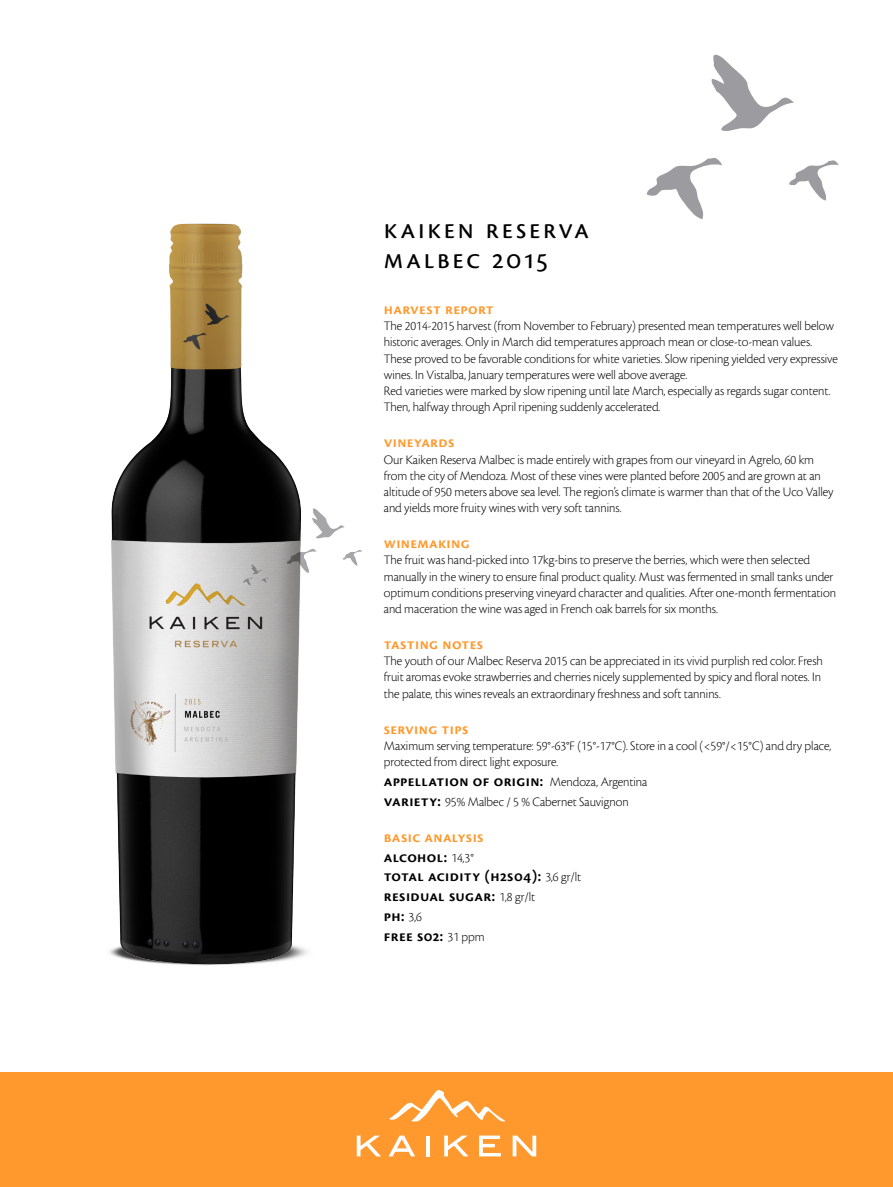
<style>
.page{position:relative;width:893px;height:1187px;background:#fff}
.page>*{position:absolute;margin:0;border:0;box-sizing:border-box;transform-origin:0 0}
.t1{font:30px/30px "Cronos MM SC 408 11";letter-spacing:.095em;color:#000}
.t2{font:16.5px/19.8px "Cronos MM SC 574 11";letter-spacing:.025em;color:#000}
.t3{font:16.5px "Cronos MM SC 574 11";letter-spacing:.025em;color:#ff992e}
.t4{font:13.5px/16.2px "Cronos MM 250 72";color:#000}
.s1{font-family:"Cronos MM 250 72";font-size:13.5px}
.s2{font-family:"Cronos MM SC 574 11";font-size:16.5px}
.s3{color:#ff992e}
</style>
<div class="page">
<svg style="left:711px;top:55px;width:83px;height:76px"></svg>
<svg style="left:647px;top:158px;width:75px;height:61px"></svg>
<svg style="left:789px;top:160px;width:49px;height:41px"></svg>
<img style="left:109px;top:223px;width:248px;height:742px">
<svg style="left:312px;top:508px;width:33px;height:31px"></svg>
<svg style="left:287px;top:548px;width:29px;height:25px"></svg>
<svg style="left:343px;top:549px;width:19px;height:16px"></svg>
<div style="left:0;top:1072px;width:893px;height:114px;background:#ff992e"></div>
<svg style="left:357px;top:1135px;width:24px;height:21px"></svg>
<svg style="left:389px;top:1135px;width:26px;height:21px"></svg>
<hr style="left:426px;top:1135px;width:4px;height:21px;background:#fff">
<svg style="left:444px;top:1135px;width:24px;height:21px"></svg>
<svg style="left:479px;top:1135px;width:22px;height:21px"></svg>
<svg style="left:513px;top:1135px;width:23px;height:21px"></svg>
<svg style="left:389px;top:1090px;width:116px;height:31px"></svg>
<h1 class="t1" style="left:384px;top:214px;width:206px">kaiken reserva malbec 2015</h1>
<p class="t3" style="left:384px;top:300px;width:111px">harvest report</p>
<p class="t4" style="left:384px;top:318px;width:456px">The 2014-2015 harvest (from November to February) presented mean temperatures well below historic averages. Only in March did temperatures approach mean or close-to-mean values.<br>These proved to be favorable conditions for white varieties. Slow ripening yielded very expressive wines. In Vistalba, January temperatures were well above average.<br>Red varieties were marked by slow ripening until late March, especially as regards sugar content.<br>Then, halfway through April ripening suddenly accelerated.</p>
<p class="t3" style="left:384px;top:433px;width:72px">vineyards</p>
<p class="t4" style="left:384px;top:451px;width:451px">Our Kaiken Reserva Malbec is made entirely with grapes from our vineyard in Agrelo, 60 km from the city of Mendoza. Most of these vines were planted before 2005 and are grown at an altitude of 950 meters above sea level. The region’s climate is warmer than that of the Uco Valley and yields more fruity wines with very soft tannins.</p>
<p class="t3" style="left:384px;top:534px;width:87px">winemaking</p>
<p class="t4" style="left:384px;top:552px;width:454px">The fruit was hand-picked into 17kg-bins to preserve the berries, which were then selected manually in the winery to ensure final product quality. Must was fermented in small tanks under optimum conditions preserving vineyard character and qualities. After one-month fermentation and maceration the wine was aged in French oak barrels for six months.</p>
<p class="t3" style="left:384px;top:635px;width:101px">tasting notes</p>
<p class="t4" style="left:384px;top:653px;width:440px">The youth of our Malbec Reserva 2015 can be appreciated in its vivid purplish red color. Fresh fruit aromas evoke strawberries and cherries nicely supplemented by spicy and floral notes. In the palate, this wines reveals an extraordinary freshness and soft tannins.</p>
<p class="t3" style="left:384px;top:720px;width:86px">serving tips</p>
<p class="t4" style="left:384px;top:737px;width:449px">Maximum serving temperature: 59°-63°F (15°-17°C). Store in a cool (&lt;59°/&lt;15°C) and dry place, protected from direct light exposure.</p>
<p class="t2" style="left:384px;top:771px;width:265px">appellation of origin: <span class="s1">Mendoza, Argentina</span></p>
<p class="t4" style="left:384px;top:793px;width:246px"><span class="s2">variety:</span> 95% Malbec / 5 % Cabernet Sauvignon</p>
<p class="t2" style="left:384px;top:827px;width:199px"><span class="s3">basic analysis<br></span>alcohol: <span class="s1">14,3°<br></span>total acidity (h2s04): <span class="s1">3,6 gr/lt </span>residual sugar: <span class="s1">1,8 gr/lt<br></span>ph: <span class="s1">3,6<br></span>free s02: <span class="s1">31 ppm</span></p>
</div>
